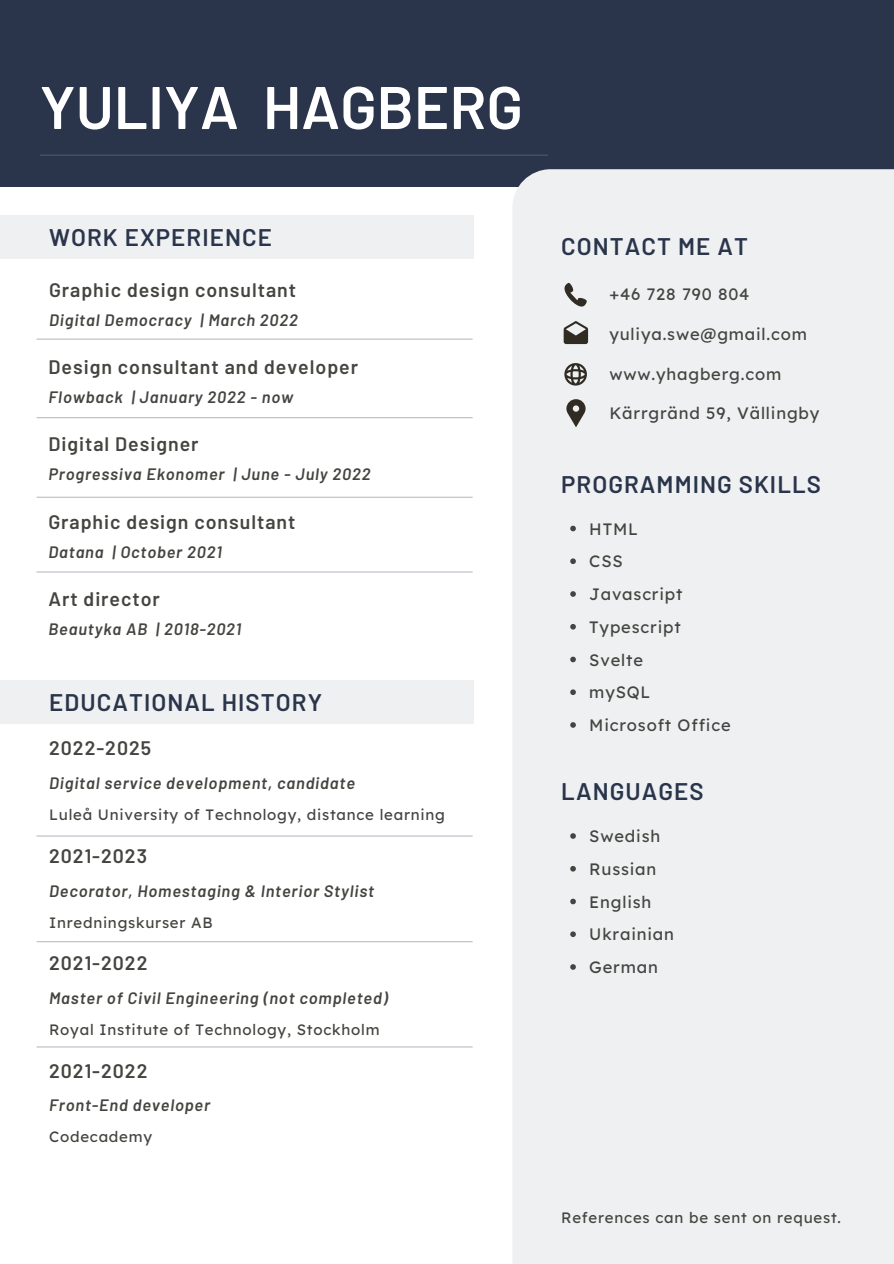
<style>
.page{position:relative;width:894px;height:1264px;background:#fff}
.page>*{position:absolute;margin:0;border:0;box-sizing:border-box;transform-origin:0 0}
.t1{font:600 60px "Barlow";color:#fff}
.t2{font:600 24px "Barlow";letter-spacing:.045em;color:#2a354b}
.t3{font:600 19.5px "Barlow";letter-spacing:.05em;color:#444440}
.t4{font:italic 600 16.5px "Barlow";letter-spacing:.05em;color:#444440}
.t5{font:16.5px/32.7px "Lexend Deca";letter-spacing:.05em;color:#444440}
.t6{font:15px "Lexend Deca";letter-spacing:.05em;color:#444440}
</style>
<div class="page">
<div style="left:0;top:0;width:893px;height:187px;background:#2a354b"></div>
<div style="left:512px;top:169px;width:381px;height:1094px;background:#eff0f2"></div>
<svg style="left:566px;top:399px;width:19px;height:28px"></svg>
<svg style="left:563px;top:321px;width:25px;height:23px"></svg>
<svg style="left:564px;top:283px;width:22px;height:23px"></svg>
<svg style="left:564px;top:363px;width:22px;height:22px"></svg>
<div style="left:0;top:214px;width:473px;height:44px;background:#eff0f2"></div>
<div style="left:0;top:679px;width:473px;height:44px;background:#eff0f2"></div>
<hr style="left:40px;top:154px;width:507px;height:2px;background:#4d586d">
<svg style="left:570px;top:525px;width:5px;height:6px"></svg>
<svg style="left:570px;top:833px;width:5px;height:5px"></svg>
<svg style="left:570px;top:591px;width:5px;height:6px"></svg>
<svg style="left:570px;top:898px;width:5px;height:6px"></svg>
<svg style="left:570px;top:656px;width:5px;height:6px"></svg>
<svg style="left:570px;top:624px;width:5px;height:5px"></svg>
<svg style="left:570px;top:931px;width:5px;height:6px"></svg>
<svg style="left:570px;top:558px;width:5px;height:6px"></svg>
<svg style="left:570px;top:866px;width:5px;height:5px"></svg>
<svg style="left:570px;top:689px;width:5px;height:6px"></svg>
<svg style="left:570px;top:722px;width:5px;height:5px"></svg>
<svg style="left:570px;top:964px;width:5px;height:5px"></svg>
<hr style="left:36px;top:835px;width:436px;height:1px;background:#4d586d">
<hr style="left:36px;top:941px;width:436px;height:1px;background:#4d586d">
<hr style="left:36px;top:1046px;width:436px;height:1px;background:#4d586d">
<hr style="left:36px;top:338px;width:436px;height:2px;background:#4d586d">
<hr style="left:36px;top:417px;width:436px;height:1px;background:#4d586d">
<hr style="left:36px;top:496px;width:436px;height:2px;background:#4d586d">
<hr style="left:36px;top:571px;width:436px;height:1px;background:#4d586d">
<h1 class="t1" style="left:40px;top:69px;width:484px">YULIYA HAGBERG</h1>
<h2 class="t2" style="left:49px;top:221px;width:224px">WORK EXPERIENCE</h2>
<p class="t3" style="left:49px;top:277px;width:248px">Graphic design consultant</p>
<p class="t4" style="left:49px;top:309px;width:250px">Digital Democracy | March 2022</p>
<p class="t3" style="left:48px;top:354px;width:311px">Design consultant and developer</p>
<p class="t4" style="left:48px;top:386px;width:246px">Flowback | January 2022 - now</p>
<p class="t3" style="left:48px;top:431px;width:151px">Digital Designer</p>
<p class="t4" style="left:48px;top:464px;width:323px">Progressiva Ekonomer | June - July 2022</p>
<p class="t3" style="left:48px;top:509px;width:248px">Graphic design consultant</p>
<p class="t4" style="left:48px;top:541px;width:175px">Datana | October 2021</p>
<p class="t3" style="left:48px;top:586px;width:113px">Art director</p>
<p class="t4" style="left:48px;top:618px;width:194px">Beautyka AB | 2018-2021</p>
<h2 class="t2" style="left:49px;top:687px;width:274px">EDUCATIONAL HISTORY</h2>
<p class="t3" style="left:49px;top:736px;width:103px">2022-2025</p>
<p class="t4" style="left:49px;top:772px;width:307px">Digital service development, candidate</p>
<p class="t6" style="left:49px;top:805px;width:397px">Luleå University of Technology, distance learning</p>
<p class="t3" style="left:49px;top:843px;width:99px">2021-2023</p>
<p class="t4" style="left:49px;top:880px;width:326px">Decorator, Homestaging &amp; Interior Stylist</p>
<p class="t6" style="left:49px;top:912px;width:165px">Inredningskurser AB</p>
<p class="t3" style="left:49px;top:950px;width:100px">2021-2022</p>
<p class="t4" style="left:49px;top:987px;width:340px">Master of Civil Engineering (not completed)</p>
<p class="t6" style="left:49px;top:1019px;width:332px">Royal Institute of Technology, Stockholm</p>
<p class="t3" style="left:49px;top:1058px;width:100px">2021-2022</p>
<p class="t4" style="left:49px;top:1094px;width:162px">Front-End developer</p>
<p class="t6" style="left:49px;top:1127px;width:104px">Codecademy</p>
<h2 class="t2" style="left:561px;top:231px;width:188px">CONTACT ME AT</h2>
<p class="t5" style="left:609px;top:277px;width:141px">+46 728 790 804</p>
<p class="t5" style="left:609px;top:317px;width:199px">yuliya.swe@gmail.com</p>
<p class="t5" style="left:609px;top:357px;width:173px">www.yhagberg.com</p>
<p class="t5" style="left:609px;top:396px;width:211px">Kärrgränd 59, Vällingby</p>
<h2 class="t2" style="left:561px;top:468px;width:261px">PROGRAMMING SKILLS</h2>
<p class="t5" style="left:589px;top:512px;width:50px">HTML</p>
<p class="t5" style="left:589px;top:545px;width:35px">CSS</p>
<p class="t5" style="left:589px;top:577px;width:95px">Javascript</p>
<p class="t5" style="left:589px;top:610px;width:93px">Typescript</p>
<p class="t5" style="left:589px;top:643px;width:55px">Svelte</p>
<p class="t5" style="left:589px;top:676px;width:143px">mySQL<br>Microsoft Office</p>
<h2 class="t2" style="left:561px;top:776px;width:144px">LANGUAGES</h2>
<p class="t5" style="left:589px;top:819px;width:72px">Swedish</p>
<p class="t5" style="left:589px;top:852px;width:69px">Russian</p>
<p class="t5" style="left:589px;top:885px;width:64px">English</p>
<p class="t5" style="left:589px;top:917px;width:86px">Ukrainian</p>
<p class="t5" style="left:589px;top:950px;width:70px">German</p>
<p class="t6" style="left:561px;top:1208px;width:281px">References can be sent on request.</p>
</div>
